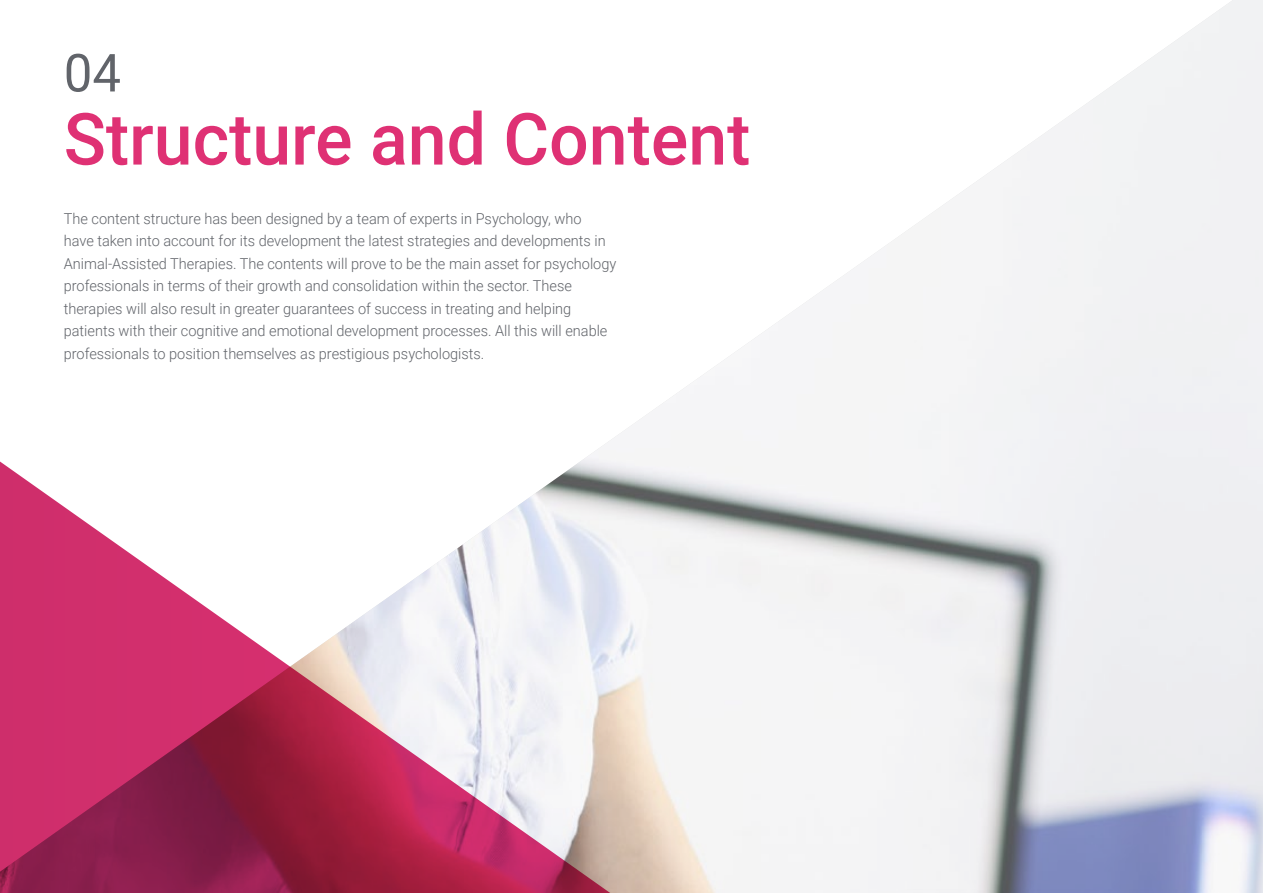
<style>
.page{position:relative;width:1263px;height:893px;background:#fff}
.page>*{position:absolute;margin:0;border:0;box-sizing:border-box;transform-origin:0 0}
.t1{font:500 72px "Roboto";color:#df3174}
.t2{font:52.5px "Roboto";color:#61646a}
.t3{font:300 15px/22.5px "Roboto";color:#61646a}
</style>
<div class="page">
<img style="left:603px;top:0;width:660px;height:893px">
<svg style="left:0;top:446px;width:640px;height:447px"></svg>
<h2 class="t2" style="left:64px;top:36px;width:59px">04</h2>
<h1 class="t1" style="left:64px;top:89px;width:688px">Structure and Content</h1>
<p class="t3" style="left:64px;top:207px;width:554px">The content structure has been designed by a team of experts in Psychology, who<br>have taken into account for its development the latest strategies and developments in Animal-Assisted Therapies. The contents will prove to be the main asset for psychology professionals in terms of their growth and consolidation within the sector. These therapies will also result in greater guarantees of success in treating and helping patients with their cognitive and emotional development processes. All this will enable professionals to position themselves as prestigious psychologists.</p>
</div>
